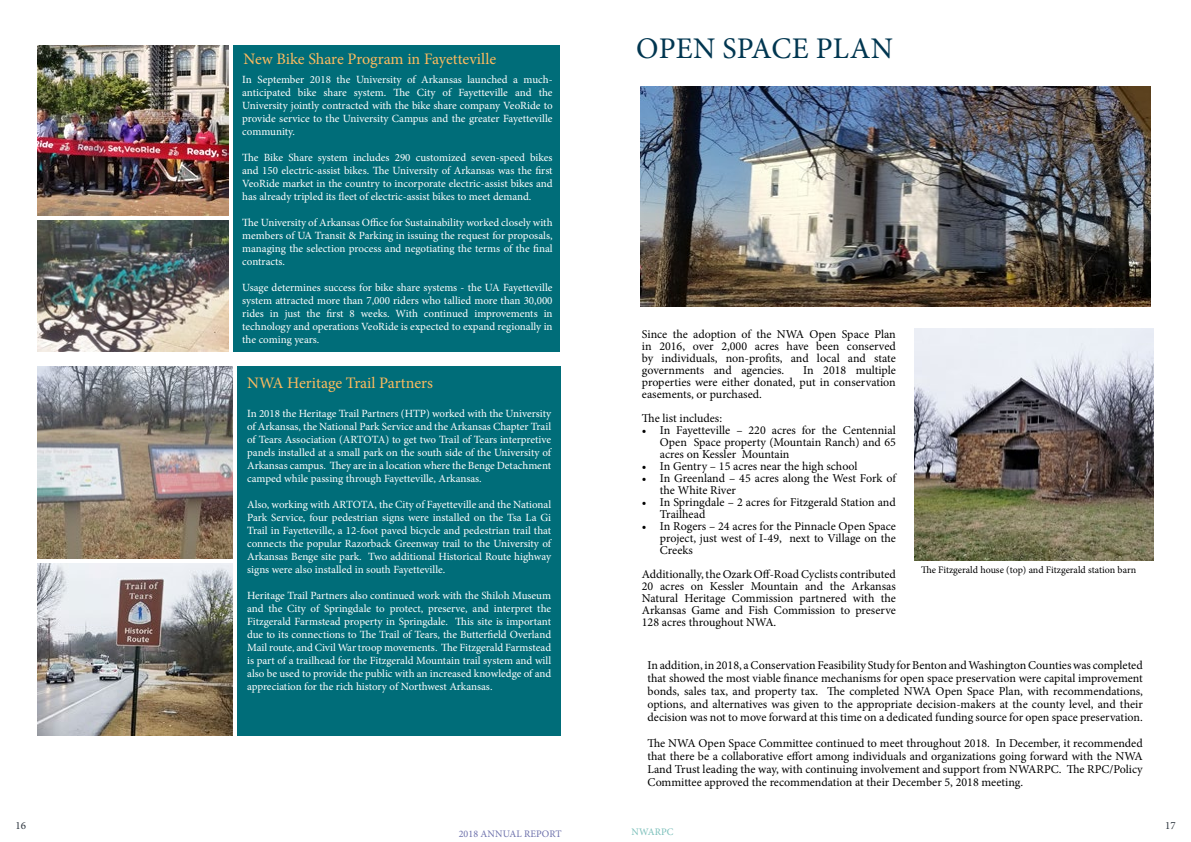
<style>
.page{position:relative;width:1191px;height:842px;background:#fff}
.page>*{position:absolute;margin:0;border:0;box-sizing:border-box;transform-origin:0 0}
.t1{font:30px "Minion Pro";letter-spacing:.005em;color:#003650}
.t2{font:16px "Minion Pro";letter-spacing:-.005em;color:#fcba5f}
.t3{font:12px/12px "Minion Pro";color:#000;text-align:justify}
.t4{font:11px/13px "Minion Pro";color:#fff;text-align:justify}
.t5{font:11px "Minion Pro";color:#2e363f}
.t6{font:10px "Minion Pro";color:#000}
.t7{font:10px "Minion Pro";letter-spacing:.01em;color:#6c70ab}
.t8{font:10px "Minion Pro";letter-spacing:.01em;color:#7abfba}
</style>
<div class="page">
<div style="left:237px;top:366px;width:323px;height:370px;background:#006d79"></div>
<img style="left:38px;top:366px;width:195px;height:192px">
<img style="left:37px;top:563px;width:196px;height:173px">
<img style="left:640px;top:86px;width:510px;height:221px">
<img style="left:914px;top:329px;width:239px;height:231px">
<div style="left:233px;top:45px;width:326px;height:306px;background:#006d79"></div>
<img style="left:37px;top:45px;width:191px;height:170px">
<img style="left:37px;top:221px;width:191px;height:130px">
<h2 class="t2" style="left:243px;top:48px;width:254px">New Bike Share Program in Fayetteville</h2>
<p class="t4" style="left:242px;top:73px;width:312px">In September 2018 the University of Arkansas launched a much&shy;anticipated bike share system. The City of Fayetteville and the University jointly contracted with the bike share company VeoRide to provide service to the University Campus and the greater Fayetteville community.</p>
<p class="t4" style="left:242px;top:151px;width:312px">The Bike Share system includes 290 customized seven-speed bikes and 150 electric-assist bikes. The University of Arkansas was the first VeoRide market in the country to incorporate electric-assist bikes and has already tripled its fleet of electric-assist bikes to meet demand.</p>
<p class="t4" style="left:242px;top:216px;width:312px">The University of Arkansas Office for Sustainability worked closely with members of UA Transit &amp; Parking in issuing the request for proposals, managing the selection process and negotiating the terms of the final contracts.</p>
<p class="t4" style="left:242px;top:281px;width:312px">Usage determines success for bike share systems - the UA Fayetteville system attracted more than 7,000 riders who tallied more than 30,000 rides in just the first 8 weeks. With continued improvements in technology and operations VeoRide is expected to expand regionally in the coming years.</p>
<h2 class="t2" style="left:247px;top:372px;width:187px">NWA Heritage Trail Partners</h2>
<p class="t4" style="left:247px;top:407px;width:305px">In 2018 the Heritage Trail Partners (HTP) worked with the University of Arkansas, the National Park Service and the Arkansas Chapter Trail of Tears Association (ARTOTA) to get two Trail of Tears interpretive panels installed at a small park on the south side of the University of Arkansas campus. They are in a location where the Benge Detachment camped while passing through Fayetteville, Arkansas.</p>
<p class="t4" style="left:247px;top:498px;width:305px">Also, working with ARTOTA, the City of Fayetteville and the National Park Service, four pedestrian signs were installed on the Tsa La Gi Trail in Fayetteville, a 12-foot paved bicycle and pedestrian trail that connects the popular Razorback Greenway trail to the University of Arkansas Benge site park. Two additional Historical Route highway signs were also installed in south Fayetteville.</p>
<p class="t4" style="left:247px;top:589px;width:305px">Heritage Trail Partners also continued work with the Shiloh Museum and the City of Springdale to protect, preserve, and interpret the Fitzgerald Farmstead property in Springdale. This site is important due to its connections to The Trail of Tears, the Butterfield Overland Mail route, and Civil War troop movements. The Fitzgerald Farmstead is part of a trailhead for the Fitzgerald Mountain trail system and will also be used to provide the public with an increased knowledge of and appreciation for the rich history of Northwest Arkansas.</p>
<h1 class="t1" style="left:636px;top:28px;width:258px">OPEN SPACE PLAN</h1>
<p class="t3" style="left:642px;top:328px;width:255px">Since the adoption of the NWA Open Space Plan in 2016, over 2,000 acres have been conserved by individuals, non-profits, and local and state governments and agencies.</p>
<p class="t3" style="left:642px;top:364px;width:255px;text-indent:161px">In 2018 multiple properties were either donated, put in conservation easements, or purchased.</p>
<p class="t3" style="left:642px;top:412px;width:82px">The list includes:</p>
<p class="t3" style="left:660px;top:424px;width:237px;text-indent:-18px">• In Fayetteville – 220 acres for the Centennial Open Space property (Mountain Ranch) and 65 acres on Kessler Mountain</p>
<p class="t3" style="left:642px;top:460px;width:217px">• In Gentry – 15 acres near the high school</p>
<p class="t3" style="left:660px;top:472px;width:237px;text-indent:-18px">• In Greenland – 45 acres along the West Fork of the White River</p>
<p class="t3" style="left:660px;top:496px;width:237px;text-indent:-18px">• In Springdale – 2 acres for Fitzgerald Station and<br>Trailhead</p>
<p class="t3" style="left:660px;top:520px;width:237px;text-indent:-18px">• In Rogers – 24 acres for the Pinnacle Open Space project, just west of I-49, next to Village on the Creeks</p>
<p class="t3" style="left:642px;top:568px;width:255px">Additionally, the Ozark Off-Road Cyclists contributed 20 acres on Kessler Mountain and the Arkansas Natural Heritage Commission partnered with the Arkansas Game and Fish Commission to preserve 128 acres throughout NWA.</p>
<p class="t6" style="left:921px;top:564px;width:217px">The Fitzgerald house (top) and Fitzgerald station barn</p>
<p class="t3" style="left:647px;top:659px;width:497px;line-height:13px">In addition, in 2018, a Conservation Feasibility Study for Benton and Washington Counties was completed that showed the most viable finance mechanisms for open space preservation were capital improvement bonds, sales tax, and property tax. The completed NWA Open Space Plan, with recommendations, options, and alternatives was given to the appropriate decision-makers at the county level, and their decision was not to move forward at this time on a dedicated funding source for open space preservation.</p>
<p class="t3" style="left:647px;top:737px;width:497px;line-height:13px">The NWA Open Space Committee continued to meet throughout 2018. In December, it recommended that there be a collaborative effort among individuals and organizations going forward with the NWA Land Trust leading the way, with continuing involvement and support from NWARPC. The RPC/Policy Committee approved the recommendation at their December 5, 2018 meeting.</p>
<p class="t5" style="left:16px;top:818px;width:12px">16</p>
<p class="t5" style="left:1165px;top:818px;width:12px">17</p>
<p class="t7" style="left:459px;top:827px;width:104px">2018 ANNUAL REPORT</p>
<p class="t8" style="left:631px;top:825px;width:43px">NWARPC</p>
</div>
